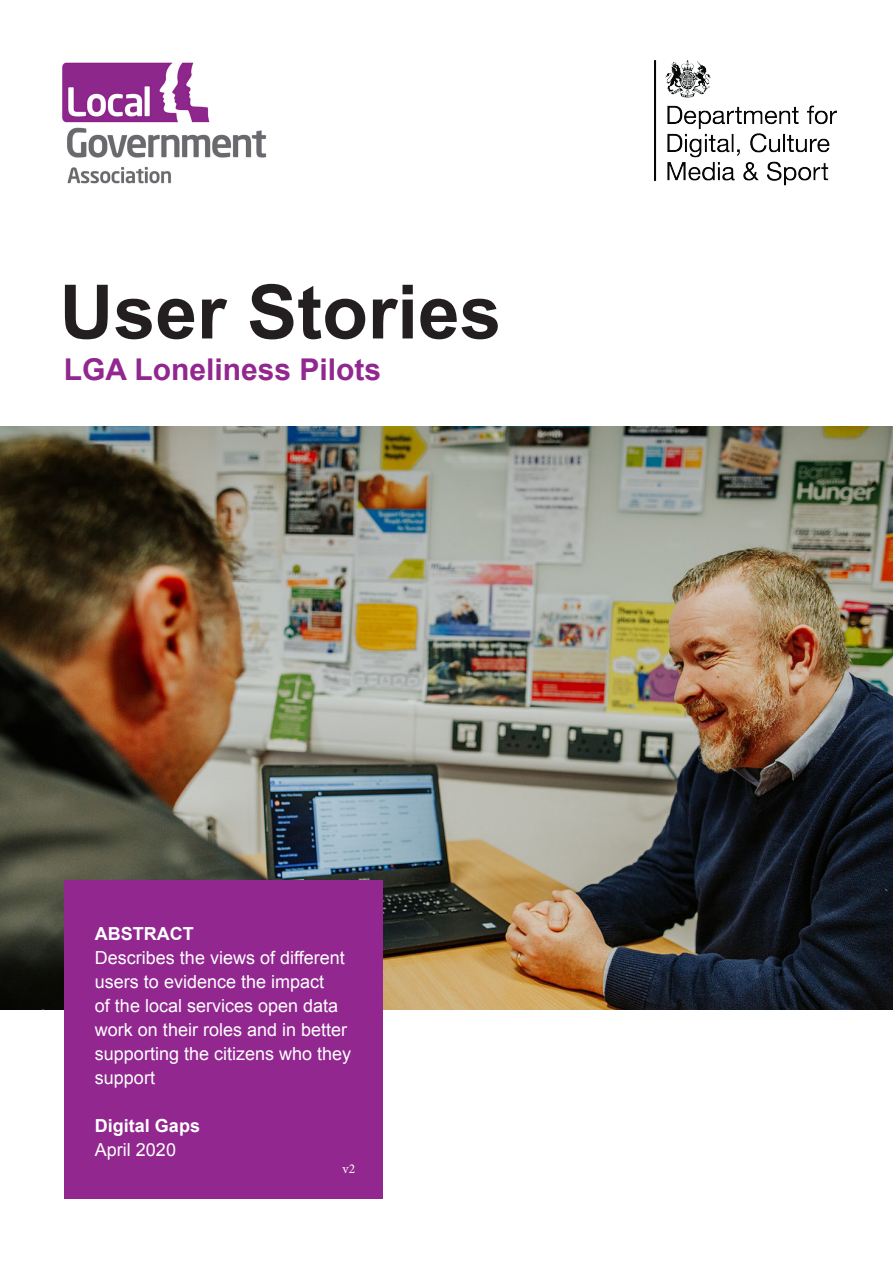
<style>
.page{position:relative;width:893px;height:1263px;background:#fff}
.page>*{position:absolute;margin:0;border:0;box-sizing:border-box;transform-origin:0 0}
.t1{font:700 75px "Arial";color:#231f20}
.t2{font:700 30px "Arial";color:#91278f}
.t3{font:18px/24px "Arial";color:#fff}
.t4{font:700 18px "Arial";color:#fff}
.t5{font:13.5px "Minion Pro";color:#fff}
</style>
<div class="page">
<img style="left:0;top:426px;width:893px;height:583px">
<div style="left:64px;top:880px;width:319px;height:319px;background:#91278f"></div>
<img style="left:62px;top:62px;width:205px;height:122px">
<img style="left:655px;top:60px;width:181px;height:126px">
<p class="t1" style="left:60px;top:263px;width:443px">User Stories</p>
<p class="t2" style="left:64px;top:350px;width:319px">LGA Loneliness Pilots</p>
<p class="t4" style="left:95px;top:922px;width:100px">ABSTRACT</p>
<p class="t3" style="left:95px;top:946px;width:258px">Describes the views of different users to evidence the impact<br>of the local services open data work on their roles and in better supporting the citizens who they support</p>
<p class="t4" style="left:95px;top:1114px;width:107px">Digital Gaps</p>
<p class="t3" style="left:95px;top:1138px;width:83px">April 2020</p>
<p class="t5" style="left:342px;top:1160px;width:14px">v2</p>
</div>
